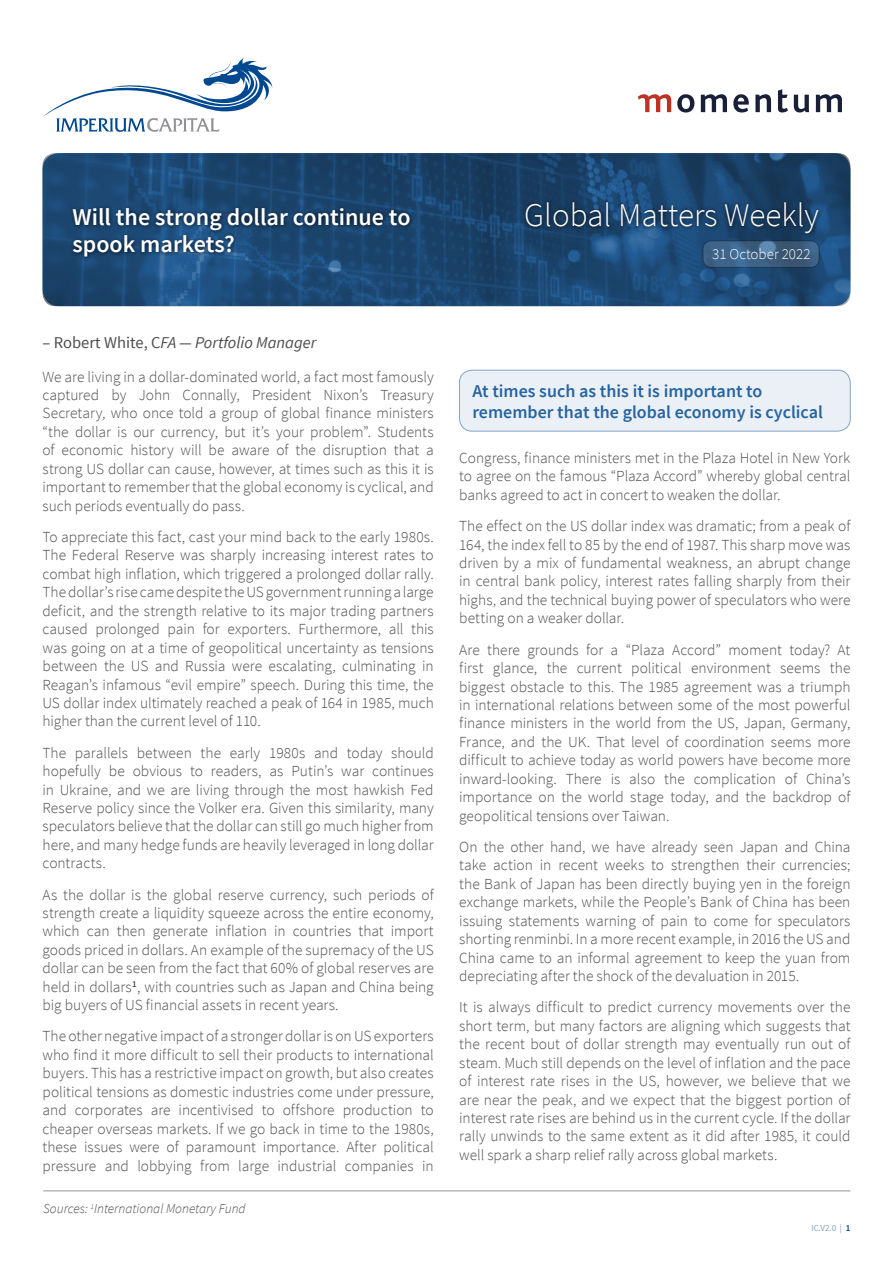
<style>
.page{position:relative;width:893px;height:1263px;background:#fff}
.page>*{position:absolute;margin:0;border:0;box-sizing:border-box;transform-origin:0 0}
.t1{font:300 33px "Source Sans Pro";color:#fff}
.t2{font:600 24px/27px "Source Sans Pro";color:#fff}
.t3{font:600 18px/21.6px "Source Sans Pro";color:#2665a1}
.t4{font:italic 16.5px "Source Sans Pro";color:#4d4d4f}
.t5{font:300 15.3px/18.5px "Source Sans Pro";color:#4d4d4f;text-align:justify}
.t6{font:300 15px "Source Sans Pro";color:#fff}
.t7{font:italic 300 13.5px "Source Sans Pro";color:#4d4d4f}
.t8{font:9px "Source Sans Pro";color:#80a4c8}
.s1{font-style:normal}
.s2{font-weight:600;color:#004990}
</style>
<div class="page">
<svg style="left:638px;top:94px;width:33px;height:18px"></svg>
<svg style="left:701px;top:94px;width:26px;height:18px"></svg>
<svg style="left:733px;top:94px;width:16px;height:18px"></svg>
<svg style="left:755px;top:94px;width:16px;height:18px"></svg>
<svg style="left:778px;top:89px;width:10px;height:23px"></svg>
<svg style="left:794px;top:95px;width:15px;height:17px"></svg>
<svg style="left:816px;top:94px;width:26px;height:18px"></svg>
<svg style="left:677px;top:94px;width:17px;height:19px"></svg>
<svg style="left:43px;top:57px;width:230px;height:75px"></svg>
<svg style="left:43px;top:153px;width:807px;height:153px;background:#1c4772"></svg>
<div style="left:522px;top:199px;width:301px;height:39px;background:#000;opacity:.75"></div>
<svg style="left:703px;top:241px;width:116px;height:26px;background:#3e6285"></svg>
<div style="left:703px;top:241px;width:116px;height:27px;border:1px solid #000;border-radius:9px"></div>
<div style="left:69px;top:205px;width:346px;height:57px;background:#000;opacity:.75"></div>
<hr style="left:43px;top:1190px;width:807px;height:1px;background:#939598">
<div style="left:459px;top:370px;width:391px;height:61px;background:#ebf0f6;border-radius:13px"></div>
<div style="left:459px;top:370px;width:391px;height:61px;border:1px solid #80a4c8;border-radius:13px"></div>
<h2 class="t2" style="left:73px;top:204px;width:339px">Will the strong dollar continue to spook markets?</h2>
<h1 class="t1" style="left:524px;top:195px;width:296px">Global Matters Weekly</h1>
<p class="t6" style="left:712px;top:245px;width:100px">31 October 2022</p>
<p class="t4" style="left:43px;top:332px;width:275px"><span class="s1">– Robert White, C</span>FA — Portfolio Manager</p>
<p class="t5" style="left:43px;top:367px;width:393px">We are living in a dollar-dominated world, a fact most famously captured by John Connally, President Nixon’s Treasury Secretary, who once told a group of global finance ministers “the dollar is our currency, but it’s your problem”. Students of economic history will be aware of the disruption that a strong US dollar can cause, however, at times such as this it is important to remember that the global economy is cyclical, and such periods eventually do pass.</p>
<p class="t5" style="left:43px;top:528px;width:393px">To appreciate this fact, cast your mind back to the early 1980s.<br>The Federal Reserve was sharply increasing interest rates to combat high inflation, which triggered a prolonged dollar rally.<br>The dollar’s rise came despite the US government running a large deficit, and the strength relative to its major trading partners caused prolonged pain for exporters. Furthermore, all this was going on at a time of geopolitical uncertainty as tensions between the US and Russia were escalating, culminating in Reagan’s infamous “evil empire” speech. During this time, the US dollar index ultimately reached a peak of 164 in 1985, much higher than the current level of 110.</p>
<p class="t5" style="left:43px;top:743px;width:393px">The parallels between the early 1980s and today should hopefully be obvious to readers, as Putin’s war continues in Ukraine, and we are living through the most hawkish Fed Reserve policy since the Volker era. Given this similarity, many speculators believe that the dollar can still go much higher from here, and many hedge funds are heavily leveraged in long dollar contracts.</p>
<p class="t5" style="left:43px;top:885px;width:393px">As the dollar is the global reserve currency, such periods of strength create a liquidity squeeze across the entire economy, which can then generate inflation in countries that import goods priced in dollars. An example of the supremacy of the US dollar can be seen from the fact that 60% of global reserves are held in dollars<sup>1</sup>, with countries such as Japan and China being big buyers of US financial assets in recent years.</p>
<p class="t5" style="left:43px;top:1027px;width:393px">The other negative impact of a stronger dollar is on US exporters who find it more difficult to sell their products to international buyers. This has a restrictive impact on growth, but also creates political tensions as domestic industries come under pressure, and corporates are incentivised to offshore production to cheaper overseas markets. If we go back in time to the 1980s, these issues were of paramount importance. After political pressure and lobbying from large industrial companies in</p>
<p class="t7" style="left:43px;top:1201px;width:204px">Sources: <sup>1</sup>International Monetary Fund</p>
<p class="t3" style="left:472px;top:380px;width:352px">At times such as this it is important to remember that the global economy is cyclical</p>
<p class="t5" style="left:459px;top:449px;width:393px">Congress, finance ministers met in the Plaza Hotel in New York to agree on the famous “Plaza Accord” whereby global central banks agreed to act in concert to weaken the dollar.</p>
<p class="t5" style="left:459px;top:517px;width:393px">The effect on the US dollar index was dramatic; from a peak of 164, the index fell to 85 by the end of 1987. This sharp move was driven by a mix of fundamental weakness, an abrupt change in central bank policy, interest rates falling sharply from their highs, and the technical buying power of speculators who were betting on a weaker dollar.</p>
<p class="t5" style="left:459px;top:640px;width:393px">Are there grounds for a “Plaza Accord” moment today? At first glance, the current political environment seems the biggest obstacle to this. The 1985 agreement was a triumph in international relations between some of the most powerful finance ministers in the world from the US, Japan, Germany, France, and the UK. That level of coordination seems more difficult to achieve today as world powers have become more inward-looking. There is also the complication of China’s importance on the world stage today, and the backdrop of geopolitical tensions over Taiwan.</p>
<p class="t5" style="left:459px;top:838px;width:393px">On the other hand, we have already seen Japan and China take action in recent weeks to strengthen their currencies; the Bank of Japan has been directly buying yen in the foreign exchange markets, while the People’s Bank of China has been issuing statements warning of pain to come for speculators shorting renminbi. In a more recent example, in 2016 the US and China came to an informal agreement to keep the yuan from depreciating after the shock of the devaluation in 2015.</p>
<p class="t5" style="left:459px;top:998px;width:393px">It is always difficult to predict currency movements over the short term, but many factors are aligning which suggests that the recent bout of dollar strength may eventually run out of steam. Much still depends on the level of inflation and the pace of interest rate rises in the US, however, we believe that we are near the peak, and we expect that the biggest portion of interest rate rises are behind us in the current cycle. If the dollar rally unwinds to the same extent as it did after 1985, it could well spark a sharp relief rally across global markets.</p>
<p class="t8" style="left:811px;top:1223px;width:41px">IC.V2.0 | <span class="s2">1</span></p>
</div>
